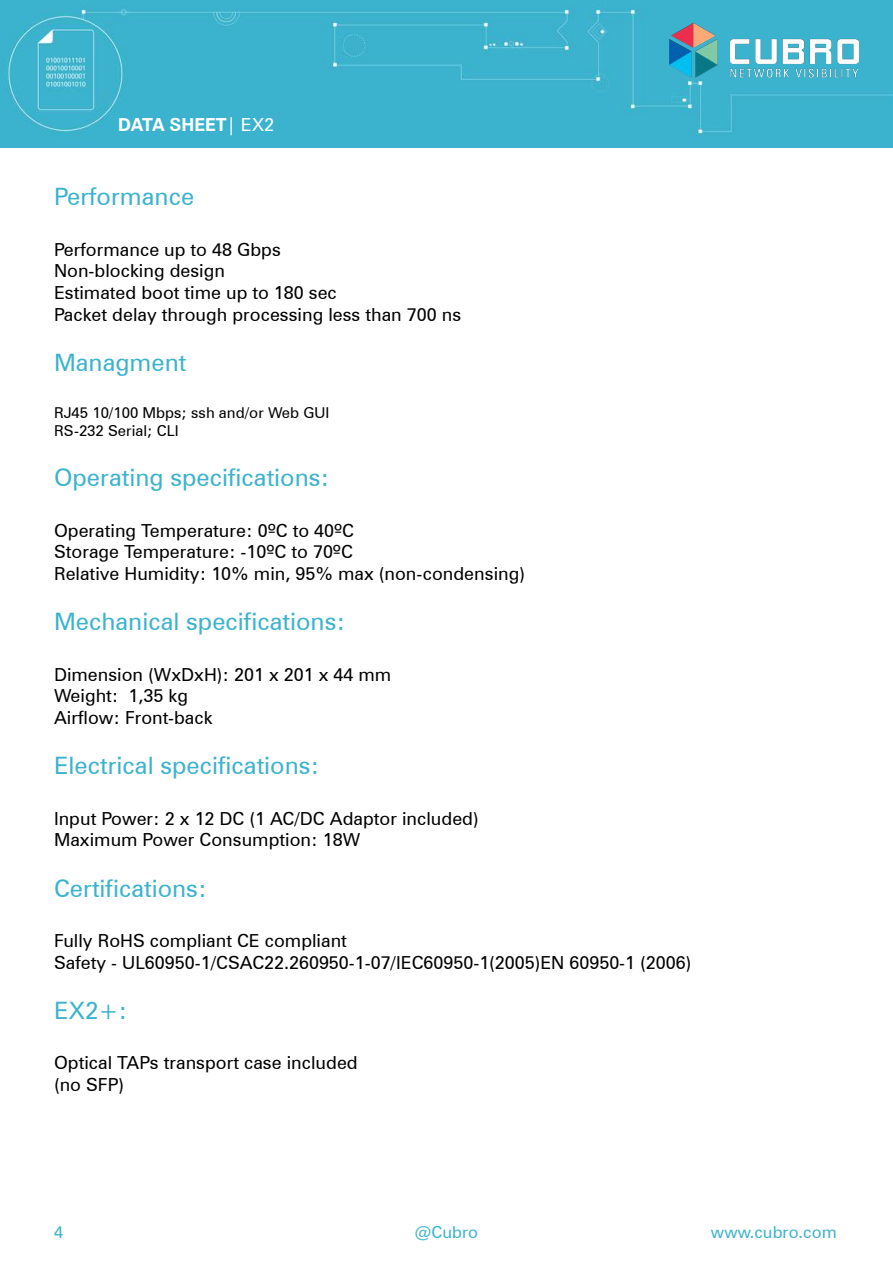
<style>
.page{position:relative;width:893px;height:1263px;background:#fff}
.page>*{position:absolute;margin:0;border:0;box-sizing:border-box;transform-origin:0 0}
.t1{font:24px "Zurich BT";color:#3cb3ce}
.t2{font:18px/21.6px "Zurich BT";color:#000}
.t3{font:700 18px "Zurich BT";color:#fff}
.t4{font:16.5px "Zurich BT";color:#3cb3ce}
.t5{font:15px/18px "Zurich BT";color:#000}
.s1{font-weight:400}
</style>
<div class="page">
<img style="left:0;top:0;width:893px;height:147px">
<img style="left:669px;top:17px;width:189px;height:65px">
<p class="t3" style="left:118px;top:114px;width:158px">DATA SHEET<span class="s1">| EX2</span></p>
<h1 class="t1" style="left:54px;top:182px;width:142px">Performance</h1>
<p class="t2" style="left:54px;top:238px;width:409px">Performance up to 48 Gbps<br>Non-blocking design<br>Estimated boot time up to 180 sec<br>Packet delay through processing less than 700 ns</p>
<h1 class="t1" style="left:54px;top:348px;width:134px">Managment</h1>
<p class="t5" style="left:54px;top:403px;width:277px">RJ45 10/100 Mbps; ssh and/or Web GUI<br>RS-232 Serial; CLI</p>
<h1 class="t1" style="left:54px;top:463px;width:277px">Operating specifications:</h1>
<p class="t2" style="left:54px;top:519px;width:473px">Operating Temperature: 0ºC to 40ºC<br>Storage Temperature: -10ºC to 70ºC<br>Relative Humidity: 10% min, 95% max (non-condensing)</p>
<h1 class="t1" style="left:54px;top:607px;width:293px">Mechanical specifications:</h1>
<p class="t2" style="left:54px;top:663px;width:339px">Dimension (WxDxH): 201 x 201 x 44 mm<br>Weight: 1,35 kg<br>Airflow: Front-back</p>
<h1 class="t1" style="left:54px;top:751px;width:267px">Electrical specifications:</h1>
<p class="t2" style="left:54px;top:807px;width:426px">Input Power: 2 x 12 DC (1 AC/DC Adaptor included)<br>Maximum Power Consumption: 18W</p>
<h1 class="t1" style="left:54px;top:873px;width:154px">Certifications:</h1>
<p class="t2" style="left:54px;top:930px;width:639px">Fully RoHS compliant CE compliant<br>Safety - UL60950-1/CSAC22.260950-1-07/IEC60950-1(2005)EN 60950-1 (2006)</p>
<h1 class="t1" style="left:54px;top:996px;width:75px">EX2+:</h1>
<p class="t2" style="left:54px;top:1052px;width:305px">Optical TAPs transport case included (no SFP)</p>
<p class="t4" style="left:54px;top:1222px;width:11px">4</p>
<p class="t4" style="left:415px;top:1222px;width:65px">@Cubro</p>
<p class="t4" style="left:711px;top:1222px;width:127px">www.cubro.com</p>
</div>
